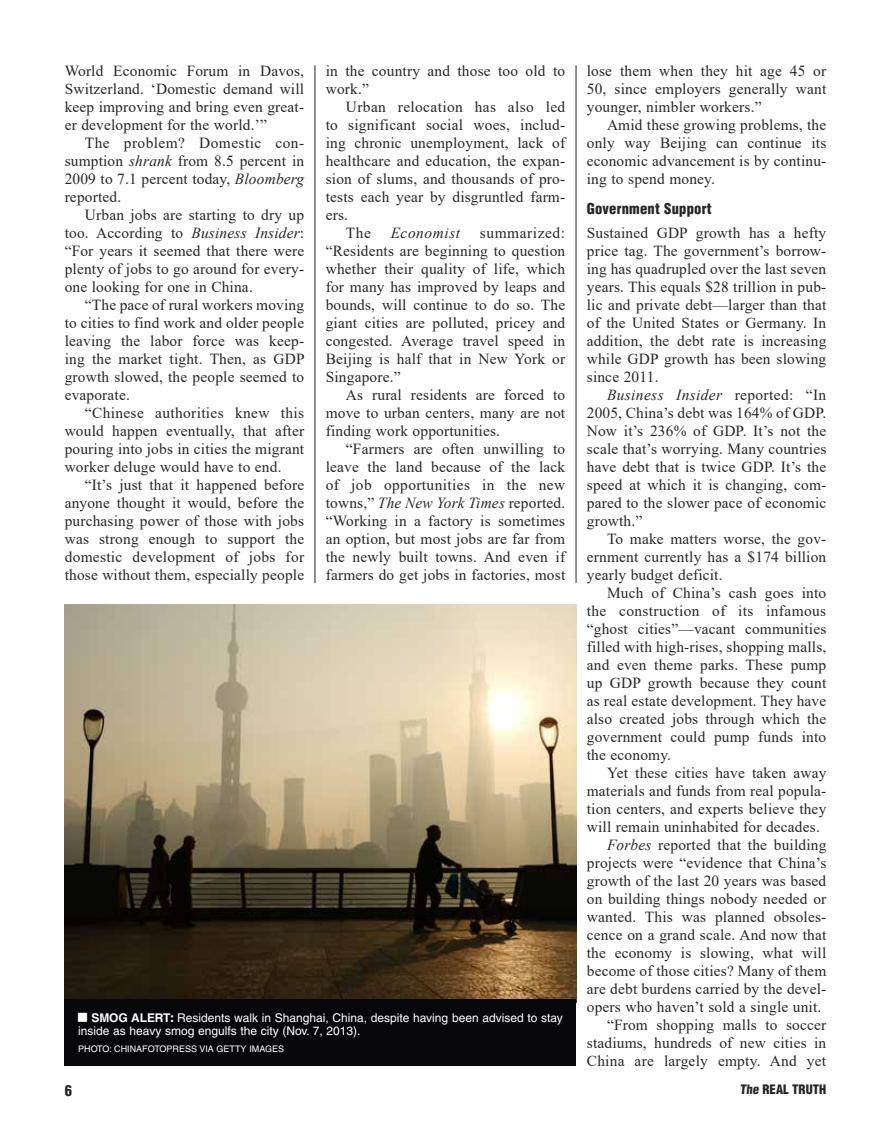
<style>
.page{position:relative;width:891px;height:1148px;background:#fff}
.page>*{position:absolute;margin:0;border:0;box-sizing:border-box;transform-origin:0 0}
.t1{font:15.3px/18px "Times New Roman";letter-spacing:.01em;color:#282526;text-align:justify}
.t2{font:italic 15.3px "Times New Roman";letter-spacing:.04em;color:#282526}
.t3{font:900 condensed 14.7px "Helvetica";letter-spacing:.01em;color:#282526}
.t4{font:900 condensed 12.75px "Helvetica";color:#282526}
.t5{font:12px/13.5px "Helvetica";color:#fff}
.t6{font:9px "Helvetica";color:#fff}
.s1{font-style:italic}
.s2{font-weight:700}
.s3{font-weight:900;font-stretch:condensed}
</style>
<div class="page">
<hr style="left:315px;top:65px;width:1px;height:518px;background:#282526">
<hr style="left:576px;top:65px;width:1px;height:518px;background:#282526">
<img style="left:65px;top:604px;width:511px;height:394px">
<div style="left:65px;top:998px;width:511px;height:67px;background:#07070b"></div>
<p class="t1" style="left:65px;top:61px;width:241px">World Economic Forum in Davos, Switzerland. ‘Domestic demand will keep improving and bring even great&shy;er development for the world.’”</p>
<p class="t1" style="left:65px;top:133px;width:241px;text-indent:20px">The problem? Domestic con&shy;sumption <span class="s1">shrank</span> from 8.5 percent in 2009 to 7.1 percent today, <span class="s1">Bloomberg </span>reported.</p>
<p class="t1" style="left:65px;top:205px;width:241px;text-indent:20px">Urban jobs are starting to dry up too. According to <span class="s1">Business Insider</span>: “For years it seemed that there were plenty of jobs to go around for every&shy;one looking for one in China.</p>
<p class="t1" style="left:65px;top:295px;width:242px;text-indent:20px">“The pace of rural workers moving to cities to find work and older people leaving the labor force was keep&shy;ing the market tight. Then, as GDP growth slowed, the people seemed to evaporate.</p>
<p class="t1" style="left:65px;top:403px;width:241px;text-indent:20px">“Chinese authorities knew this would happen eventually, that after pouring into jobs in cities the migrant worker deluge would have to end.</p>
<p class="t1" style="left:65px;top:475px;width:241px;text-indent:20px">“It’s just that it happened before anyone thought it would, before the purchasing power of those with jobs was strong enough to support the domestic development of jobs for those without them, especially people</p>
<p class="t1" style="left:326px;top:61px;width:241px">in the country and those too old to work.”</p>
<p class="t1" style="left:346px;top:97px;width:221px">Urban relocation has also led</p>
<p class="t1" style="left:326px;top:115px;width:241px">to significant social woes, includ-</p>
<p class="t1" style="left:326px;top:133px;width:241px">ing chronic unemployment, lack of</p>
<p class="t1" style="left:326px;top:151px;width:241px">healthcare and education, the expan-</p>
<p class="t1" style="left:326px;top:169px;width:241px">sion of slums, and thousands of pro-</p>
<p class="t1" style="left:326px;top:187px;width:241px">tests each year by disgruntled farm-</p>
<p class="t1" style="left:326px;top:205px;width:24px">ers.</p>
<p class="t1" style="left:346px;top:223px;width:27px">The</p>
<p class="t2" style="left:391px;top:222px;width:71px">Economist</p>
<p class="t1" style="left:326px;top:223px;width:241px;text-indent:154px">summarized: “Residents are beginning to question whether their quality of life, which for many has improved by leaps and bounds, will continue to do so. The giant cities are polluted, pricey and congested. Average travel speed in Beijing is half that in New York or Singapore.”</p>
<p class="t1" style="left:326px;top:385px;width:241px;text-indent:20px">As rural residents are forced to move to urban centers, many are not finding work opportunities.</p>
<p class="t1" style="left:326px;top:439px;width:241px;text-indent:20px">“Farmers are often unwilling to leave the land because of the lack of job opportunities in the new towns,” <span class="s1">The New York Times</span> reported. “Working in a factory is sometimes an option, but most jobs are far from the newly built towns. And even if farmers do get jobs in factories, most</p>
<p class="t5" style="left:78px;top:1010px;width:486px;text-indent:13px"><span class="s2">SMOG ALERT</span><span class="s3">:</span> Residents walk in Shanghai, China, despite having been advised to stay inside as heavy smog engulfs the city (Nov. 7, 2013).</p>
<p class="t6" style="left:78px;top:1043px;width:207px">PHOTO: CHINAFOTOPRESS VIA GETTY IMAGES</p>
<p class="t1" style="left:587px;top:62px;width:241px">lose them when they hit age 45 or 50, since employers generally want younger, nimbler workers.”</p>
<p class="t1" style="left:587px;top:115px;width:241px;text-indent:20px">Amid these growing problems, the only way Beijing can continue its economic advancement is by continu&shy;ing to spend money.</p>
<p class="t3" style="left:587px;top:199px;width:126px">Government Support</p>
<p class="t1" style="left:587px;top:223px;width:241px">Sustained GDP growth has a hefty price tag. The government’s borrow&shy;ing has quadrupled over the last seven years. This equals $28 trillion in pub&shy;lic and private debt—larger than that of the United States or Germany. In addition, the debt rate is increasing while GDP growth has been slowing since 2011.</p>
<p class="t1" style="left:587px;top:385px;width:241px;text-indent:20px"><span class="s1">Business Insider</span> reported: “In 2005, China’s debt was 164% of GDP.<br>Now it’s 236% of GDP. It’s not the scale that’s worrying. Many countries have debt that is twice GDP. It’s the speed at which it is changing, com&shy;pared to the slower pace of economic growth.”</p>
<p class="t1" style="left:587px;top:529px;width:241px;text-indent:20px">To make matters worse, the gov&shy;ernment currently has a $174 billion yearly budget deficit.</p>
<p class="t1" style="left:587px;top:583px;width:241px;text-indent:20px">Much of China’s cash goes into the construction of its infamous “ghost cities”—vacant communities filled with high-rises, shopping malls, and even theme parks. These pump up GDP growth because they count as real estate development. They have also created jobs through which the government could pump funds into the economy.</p>
<p class="t1" style="left:607px;top:763px;width:221px">Yet these cities have taken away</p>
<p class="t1" style="left:587px;top:781px;width:241px">materials and funds from real popula-</p>
<p class="t1" style="left:587px;top:799px;width:241px">tion centers, and experts believe they</p>
<p class="t1" style="left:587px;top:817px;width:235px">will remain uninhabited for decades.</p>
<p class="t1" style="left:607px;top:835px;width:221px"><span class="s1">Forbes</span> reported that the building</p>
<p class="t1" style="left:587px;top:853px;width:241px">projects were “evidence that China’s</p>
<p class="t1" style="left:587px;top:871px;width:241px">growth of the last 20 years was based</p>
<p class="t1" style="left:587px;top:889px;width:241px">on building things nobody needed or</p>
<p class="t1" style="left:587px;top:907px;width:241px">wanted. This was planned obsoles-</p>
<p class="t1" style="left:587px;top:925px;width:241px">cence on a grand scale. And now that</p>
<p class="t1" style="left:587px;top:943px;width:241px">the economy is slowing, what will</p>
<p class="t1" style="left:587px;top:961px;width:241px">become of those cities? Many of them</p>
<p class="t1" style="left:587px;top:979px;width:241px">are debt burdens carried by the devel-</p>
<p class="t1" style="left:587px;top:997px;width:236px">opers who haven’t sold a single unit.</p>
<p class="t1" style="left:607px;top:1015px;width:221px">“From shopping malls to soccer</p>
<p class="t1" style="left:587px;top:1033px;width:241px">stadiums, hundreds of new cities in</p>
<p class="t1" style="left:587px;top:1051px;width:241px">China are largely empty. And yet</p>
<p class="t3" style="left:65px;top:1080px;width:9px">6</p>
<p class="t4" style="left:740px;top:1081px;width:88px">The REAL TRUTH</p>
</div>
